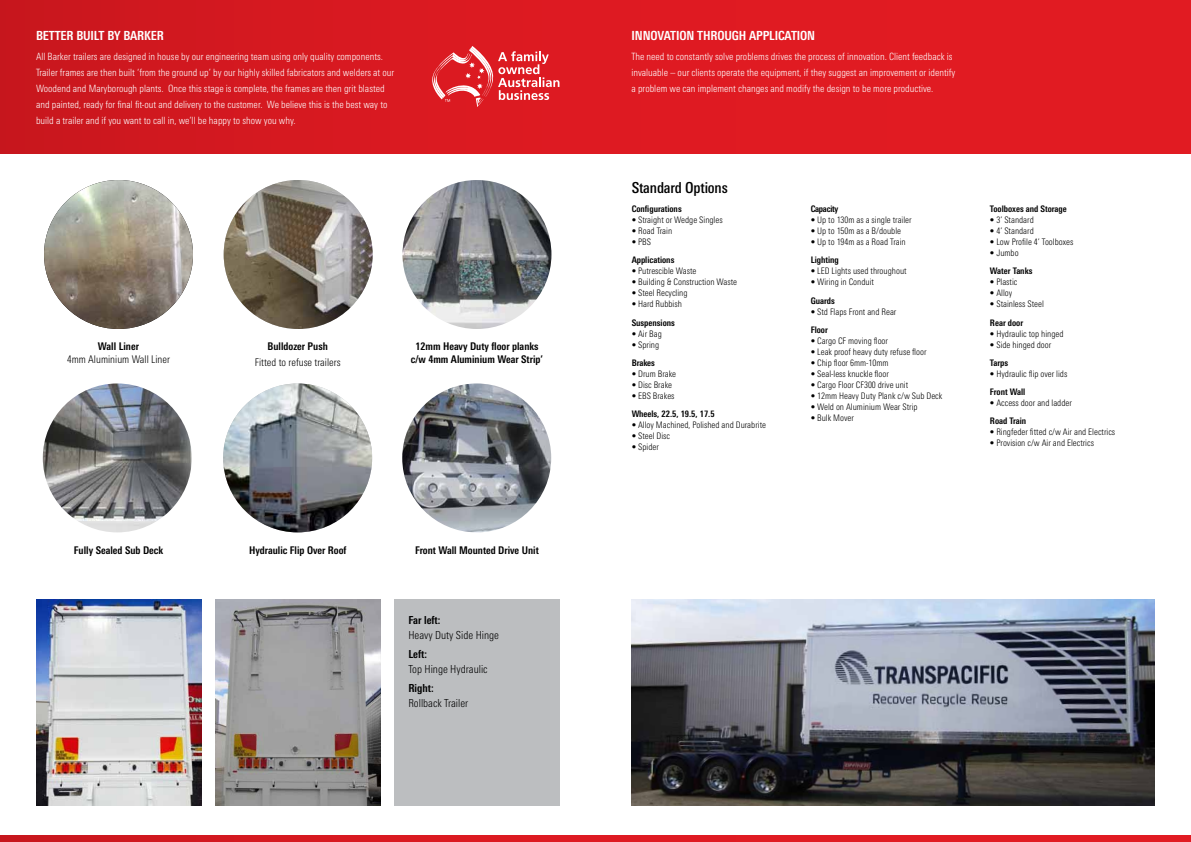
<style>
.page{position:relative;width:1191px;height:842px;background:#fff}
.page>*{position:absolute;margin:0;border:0;box-sizing:border-box;transform-origin:0 0}
.t1{font:500 condensed 15.1px "Linotype Univers";letter-spacing:-.01em;color:#000}
.t2{font:700 condensed 12.5px "Linotype Univers";letter-spacing:-.01em;color:#fff}
.t3{font:300 condensed 11px "Linotype Univers";color:#000}
.t4{font:700 condensed 11px "Linotype Univers";color:#000}
.t5{font:700 condensed 10.6px/12.7px "Linotype Univers";color:#000;text-align:center}
.t6{font:300 condensed 10.6px "Linotype Univers";color:#000}
.t7{font:300 condensed 10px/16px "Linotype Univers";color:#fff}
.t8{font:300 condensed 9px "Linotype Univers";color:#000}
.t9{font:700 condensed 9px "Linotype Univers";color:#000}
.t10{font:700 condensed 9px "Linotype Univers";letter-spacing:-.03em;color:#000}
</style>
<div class="page">
<img style="left:44px;top:180px;width:149px;height:149px;border-radius:74px">
<img style="left:224px;top:180px;width:149px;height:149px;border-radius:74px">
<img style="left:402px;top:180px;width:149px;height:149px;border-radius:74px">
<img style="left:43px;top:383px;width:149px;height:149px;border-radius:74px">
<img style="left:223px;top:383px;width:149px;height:149px;border-radius:74px">
<img style="left:402px;top:383px;width:149px;height:149px;border-radius:74px">
<svg style="left:0;top:836px;width:1191px;height:6px;background:#da1920"></svg>
<img style="left:632px;top:599px;width:523px;height:206px">
<img style="left:36px;top:599px;width:165px;height:207px">
<img style="left:215px;top:599px;width:165px;height:207px">
<div style="left:0;top:0;width:1191px;height:153px;background:linear-gradient(to right,#cf181f,#e61c23)"></div>
<svg style="left:429px;top:46px;width:130px;height:61px;background:#e24349"></svg>
<div style="left:394px;top:599px;width:165px;height:207px;background:#bcbec0"></div>
<h2 class="t2" style="left:36px;top:28px;width:129px">BETTER BUILT BY BARKER</h2>
<p class="t7" style="left:36px;top:48px;width:360px">All Barker trailers are designed in house by our engineering team using only quality components.<br>Trailer frames are then built ‘from the ground up’ by our highly skilled fabricators and welders at our Woodend and Maryborough plants. Once this stage is complete, the frames are then grit blasted and painted, ready for final fit-out and delivery to the customer. We believe this is the best way to build a trailer and if you want to call in, we’ll be happy to show you why.</p>
<p class="t5" style="left:98px;top:340px;width:43px">Wall Liner</p>
<p class="t6" style="left:67px;top:353px;width:104px">4mm Aluminium Wall Liner</p>
<p class="t5" style="left:268px;top:340px;width:62px">Bulldozer Push</p>
<p class="t6" style="left:255px;top:356px;width:87px">Fitted to refuse trailers</p>
<p class="t5" style="left:411px;top:340px;width:134px">12mm Heavy Duty floor planks c/w 4mm Aluminium Wear Strip’</p>
<p class="t5" style="left:74px;top:544px;width:91px">Fully Sealed Sub Deck</p>
<p class="t5" style="left:249px;top:544px;width:99px">Hydraulic Flip Over Roof</p>
<p class="t5" style="left:415px;top:544px;width:125px">Front Wall Mounted Drive Unit</p>
<p class="t4" style="left:408px;top:613px;width:34px">Far left:</p>
<p class="t3" style="left:408px;top:629px;width:92px">Heavy Duty Side Hinge</p>
<p class="t4" style="left:408px;top:647px;width:20px">Left:</p>
<p class="t3" style="left:408px;top:663px;width:81px">Top Hinge Hydraulic</p>
<p class="t4" style="left:408px;top:682px;width:27px">Right:</p>
<p class="t3" style="left:408px;top:697px;width:61px">Rollback Trailer</p>
<h2 class="t2" style="left:631px;top:28px;width:185px">INNOVATION THROUGH APPLICATION</h2>
<p class="t7" style="left:631px;top:49px;width:325px">The need to constantly solve problems drives the process of innovation. Client feedback is invaluable – our clients operate the equipment, if they suggest an improvement or identify a problem we can implement changes and modify the design to be more productive.</p>
<h1 class="t1" style="left:631px;top:179px;width:98px">Standard Options</h1>
<p class="t9" style="left:631px;top:204px;width:51px">Configurations</p>
<p class="t8" style="left:631px;top:215px;width:93px">• Straight or Wedge Singles</p>
<p class="t8" style="left:631px;top:226px;width:42px">• Road Train</p>
<p class="t8" style="left:631px;top:237px;width:21px">• PBS</p>
<p class="t9" style="left:631px;top:255px;width:44px">Applications</p>
<p class="t8" style="left:631px;top:266px;width:66px">• Putrescible Waste</p>
<p class="t8" style="left:631px;top:277px;width:107px">• Building &amp; Construction Waste</p>
<p class="t8" style="left:631px;top:288px;width:57px">• Steel Recycling</p>
<p class="t8" style="left:631px;top:299px;width:52px">• Hard Rubbish</p>
<p class="t9" style="left:631px;top:317px;width:45px">Suspensions</p>
<p class="t8" style="left:631px;top:328px;width:32px">• Air Bag</p>
<p class="t8" style="left:631px;top:339px;width:29px">• Spring</p>
<p class="t9" style="left:631px;top:357px;width:25px">Brakes</p>
<p class="t8" style="left:631px;top:368px;width:46px">• Drum Brake</p>
<p class="t8" style="left:631px;top:379px;width:42px">• Disc Brake</p>
<p class="t8" style="left:631px;top:390px;width:44px">• EBS Brakes</p>
<p class="t9" style="left:631px;top:408px;width:84px">Wheels, 22.5, 19.5, 17.5</p>
<p class="t8" style="left:631px;top:419px;width:136px">• Alloy Machined, Polished and Durabrite</p>
<p class="t8" style="left:631px;top:430px;width:40px">• Steel Disc</p>
<p class="t8" style="left:631px;top:441px;width:29px">• Spider</p>
<p class="t10" style="left:810px;top:204px;width:29px">Capacity</p>
<p class="t8" style="left:810px;top:215px;width:102px">• Up to 130m as a single trailer</p>
<p class="t8" style="left:810px;top:226px;width:92px">• Up to 150m as a B/double</p>
<p class="t8" style="left:810px;top:237px;width:96px">• Up to 194m as a Road Train</p>
<p class="t9" style="left:810px;top:255px;width:30px">Lighting</p>
<p class="t8" style="left:810px;top:266px;width:97px">• LED Lights used throughout</p>
<p class="t8" style="left:810px;top:277px;width:65px">• Wiring in Conduit</p>
<p class="t9" style="left:810px;top:295px;width:26px">Guards</p>
<p class="t8" style="left:810px;top:306px;width:87px">• Std Flaps Front and Rear</p>
<p class="t9" style="left:810px;top:324px;width:19px">Floor</p>
<p class="t8" style="left:810px;top:335px;width:79px">• Cargo CF moving floor</p>
<p class="t8" style="left:810px;top:346px;width:117px">• Leak proof heavy duty refuse floor</p>
<p class="t8" style="left:810px;top:357px;width:79px">• Chip floor 6mm-10mm</p>
<p class="t8" style="left:810px;top:368px;width:80px">• Seal-less knuckle floor</p>
<p class="t8" style="left:810px;top:379px;width:99px">• Cargo Floor CF300 drive unit</p>
<p class="t8" style="left:810px;top:390px;width:133px">• 12mm Heavy Duty Plank c/w Sub Deck</p>
<p class="t8" style="left:810px;top:401px;width:108px">• Weld on Aluminium Wear Strip</p>
<p class="t8" style="left:810px;top:412px;width:45px">• Bulk Mover</p>
<p class="t9" style="left:990px;top:204px;width:78px">Toolboxes and Storage</p>
<p class="t8" style="left:990px;top:215px;width:45px">• 3’ Standard</p>
<p class="t8" style="left:990px;top:226px;width:45px">• 4’ Standard</p>
<p class="t8" style="left:990px;top:237px;width:85px">• Low Profile 4’ Toolboxes</p>
<p class="t8" style="left:990px;top:248px;width:30px">• Jumbo</p>
<p class="t9" style="left:990px;top:266px;width:44px">Water Tanks</p>
<p class="t8" style="left:990px;top:277px;width:29px">• Plastic</p>
<p class="t8" style="left:990px;top:288px;width:24px">• Alloy</p>
<p class="t8" style="left:990px;top:299px;width:55px">• Stainless Steel</p>
<p class="t9" style="left:990px;top:317px;width:35px">Rear door</p>
<p class="t8" style="left:990px;top:328px;width:75px">• Hydraulic top hinged</p>
<p class="t8" style="left:990px;top:339px;width:63px">• Side hinged door</p>
<p class="t9" style="left:990px;top:357px;width:20px">Tarps</p>
<p class="t8" style="left:990px;top:368px;width:79px">• Hydraulic flip over lids</p>
<p class="t9" style="left:990px;top:386px;width:37px">Front Wall</p>
<p class="t8" style="left:990px;top:397px;width:83px">• Access door and ladder</p>
<p class="t9" style="left:990px;top:415px;width:38px">Road Train</p>
<p class="t8" style="left:990px;top:426px;width:127px">• Ringfeder fitted c/w Air and Electrics</p>
<p class="t8" style="left:990px;top:437px;width:106px">• Provision c/w Air and Electrics</p>
</div>
